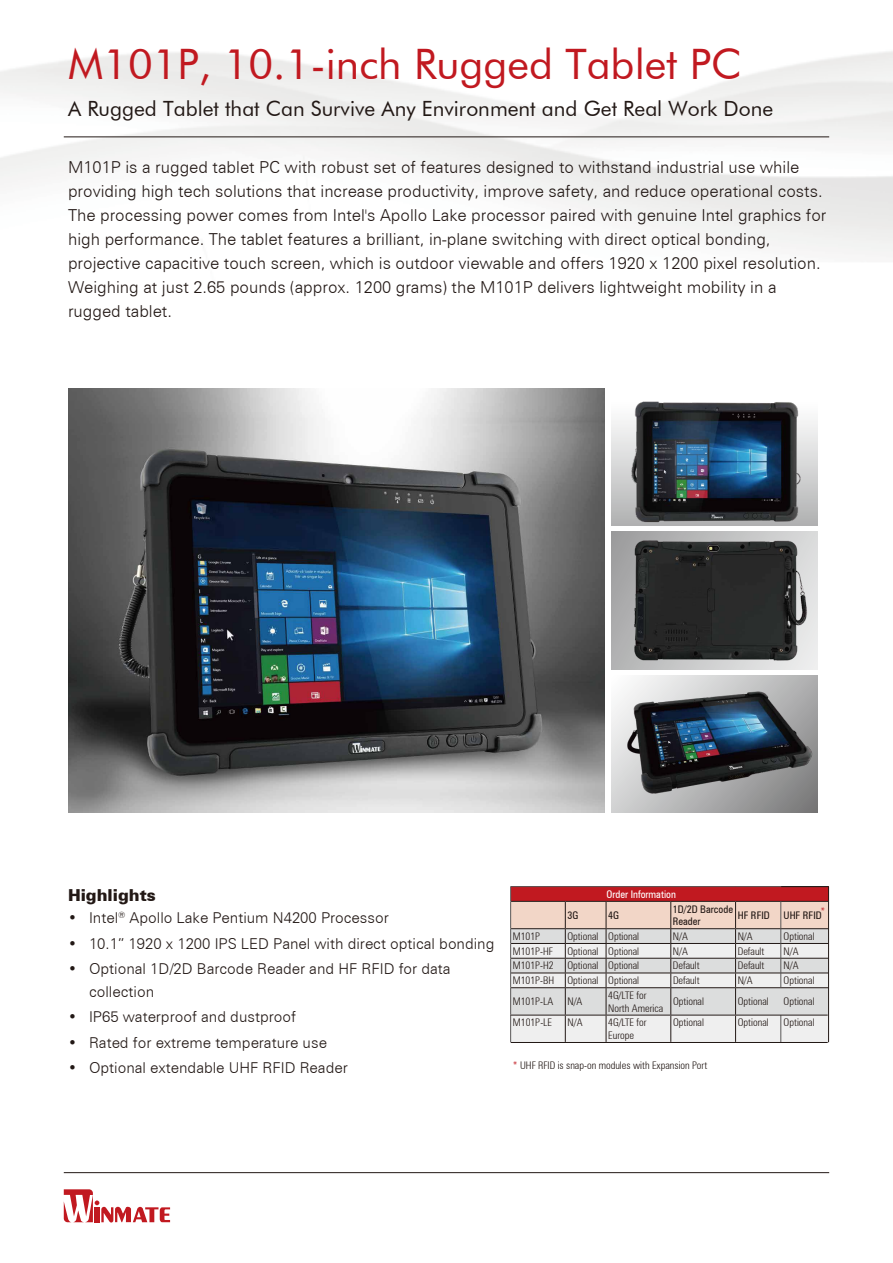
<style>
.page{position:relative;width:893px;height:1263px;background:#fff}
.page>*{position:absolute;margin:0;border:0;box-sizing:border-box;transform-origin:0 0}
.t1{font:42px "Futura BT";color:#c11920}
.t2{font:21px "Futura BT";color:#221815}
.t3{font:300 16.5px/24px "Zurich BT";color:#221815}
.t4{font:900 16.5px "Zurich BT";color:#221815}
.t5{font:300 15px/22.5px "Zurich BT";color:#221815}
.t6{font:300 condensed 10.5px/12.6px "Zurich BT";color:#221815}
.t7{font:condensed 10.5px/12.6px "Zurich BT";color:#221815}
.t8{font:condensed 10.5px "Zurich BT";color:#fff}
.t9{font:300 condensed 10.5px "Zurich BT";color:#c11920}
.s1{color:#c11920}
</style>
<div class="page">
<div style="left:611px;top:389px;width:207px;height:137px;background:linear-gradient(to bottom,#fff,#b1b2b3)"></div>
<svg style="left:611px;top:532px;width:207px;height:137px;background:#bbbbbc"></svg>
<svg style="left:611px;top:675px;width:207px;height:138px"></svg>
<hr style="left:64px;top:136px;width:765px;height:1px;background:#221815">
<svg style="left:64px;top:1189px;width:106px;height:33px"></svg>
<hr style="left:64px;top:1172px;width:765px;height:1px;background:#221815">
<img style="left:619px;top:678px;width:199px;height:133px">
<img style="left:627px;top:531px;width:186px;height:135px">
<img style="left:625px;top:390px;width:184px;height:136px">
<img style="left:68px;top:389px;width:537px;height:424px">
<hr style="left:511px;top:1042px;width:317px;height:1px;background:#221815">
<hr style="left:510px;top:886px;width:55px;height:1px;background:#595757">
<hr style="left:565px;top:886px;width:41px;height:1px;background:#595757">
<hr style="left:606px;top:886px;width:65px;height:1px;background:#595757">
<hr style="left:671px;top:886px;width:65px;height:1px;background:#595757">
<hr style="left:736px;top:886px;width:92px;height:1px;background:#595757">
<svg style="left:510px;top:887px;width:318px;height:155px"></svg>
<hr style="left:781px;top:886px;width:47px;height:1px;background:#221815">
<hr style="left:828px;top:887px;width:1px;height:155px;background:#221815">
<h1 class="t1" style="left:68px;top:38px;width:675px">M101P, 10.1-inch Rugged Tablet PC</h1>
<p class="t2" style="left:68px;top:95px;width:707px">A Rugged Tablet that Can Survive Any Environment and Get Real Work Done</p>
<p class="t3" style="left:68px;top:155px;width:760px">M101P is a rugged tablet PC with robust set of features designed to withstand industrial use while providing high tech solutions that increase productivity, improve safety, and reduce operational costs.<br>The processing power comes from Intel's Apollo Lake processor paired with genuine Intel graphics for high performance. The tablet features a brilliant, in-plane switching with direct optical bonding, projective capacitive touch screen, which is outdoor viewable and offers 1920 x 1200 pixel resolution.<br>Weighing at just 2.65 pounds (approx. 1200 grams) the M101P delivers lightweight mobility in a rugged tablet.</p>
<p class="t4" style="left:68px;top:885px;width:89px">Highlights</p>
<p class="t5" style="left:68px;top:906px;width:322px">• Intel<sup>®</sup> Apollo Lake Pentium N4200 Processor</p>
<p class="t5" style="left:68px;top:932px;width:428px">• 10.1” 1920 x 1200 IPS LED Panel with direct optical bonding</p>
<p class="t5" style="left:89px;top:957px;width:363px;text-indent:-21px">• Optional 1D/2D Barcode Reader and HF RFID for data collection</p>
<p class="t5" style="left:68px;top:1005px;width:230px">• IP65 waterproof and dustproof</p>
<p class="t5" style="left:68px;top:1031px;width:260px">• Rated for extreme temperature use</p>
<p class="t5" style="left:68px;top:1056px;width:281px">• Optional extendable UHF RFID Reader</p>
<p class="t8" style="left:606px;top:888px;width:71px">Order Information</p>
<p class="t7" style="left:567px;top:909px;width:12px">3G</p>
<p class="t7" style="left:608px;top:909px;width:12px">4G</p>
<p class="t7" style="left:673px;top:902px;width:62px">1D/2D Barcode<br>Reader</p>
<p class="t7" style="left:738px;top:909px;width:34px">HF RFID</p>
<p class="t6" style="left:513px;top:930px;width:29px">M101P</p>
<p class="t6" style="left:567px;top:930px;width:73px">Optional Optional</p>
<p class="t6" style="left:673px;top:930px;width:16px">N/A</p>
<p class="t6" style="left:738px;top:930px;width:16px">N/A</p>
<p class="t6" style="left:513px;top:944px;width:42px">M101P-HF</p>
<p class="t6" style="left:567px;top:944px;width:73px">Optional Optional</p>
<p class="t6" style="left:673px;top:944px;width:16px">N/A</p>
<p class="t6" style="left:738px;top:944px;width:28px">Default</p>
<p class="t6" style="left:513px;top:959px;width:42px">M101P-H2</p>
<p class="t6" style="left:567px;top:959px;width:73px">Optional Optional</p>
<p class="t6" style="left:673px;top:959px;width:28px">Default</p>
<p class="t6" style="left:738px;top:959px;width:28px">Default</p>
<p class="t6" style="left:513px;top:974px;width:43px">M101P-BH</p>
<p class="t6" style="left:567px;top:974px;width:73px">Optional Optional</p>
<p class="t6" style="left:673px;top:974px;width:28px">Default</p>
<p class="t6" style="left:738px;top:974px;width:16px">N/A</p>
<p class="t6" style="left:513px;top:995px;width:42px">M101P-LA</p>
<p class="t6" style="left:567px;top:995px;width:16px">N/A</p>
<p class="t6" style="left:608px;top:989px;width:57px">4G/LTE for<br>North America</p>
<p class="t6" style="left:673px;top:995px;width:32px">Optional</p>
<p class="t6" style="left:738px;top:995px;width:32px">Optional</p>
<p class="t6" style="left:513px;top:1016px;width:41px">M101P-LE</p>
<p class="t6" style="left:567px;top:1016px;width:16px">N/A</p>
<p class="t6" style="left:608px;top:1016px;width:40px">4G/LTE for<br>Europe</p>
<p class="t6" style="left:673px;top:1016px;width:32px">Optional</p>
<p class="t6" style="left:738px;top:1016px;width:32px">Optional</p>
<p class="t6" style="left:513px;top:1059px;width:196px"><span class="s1">*</span> UHF RFID is snap-on modules with Expansion Port</p>
<p class="t9" style="left:820px;top:905px;width:6px">*</p>
<p class="t7" style="left:784px;top:909px;width:40px">UHF RFID</p>
<p class="t6" style="left:784px;top:943px;width:16px;line-height:14.7px">N/A<br>N/A</p>
<p class="t6" style="left:784px;top:930px;width:32px">Optional</p>
<p class="t6" style="left:784px;top:970px;width:32px;line-height:21.1px;text-align:justify">Optional Optional Optional</p>
</div>
